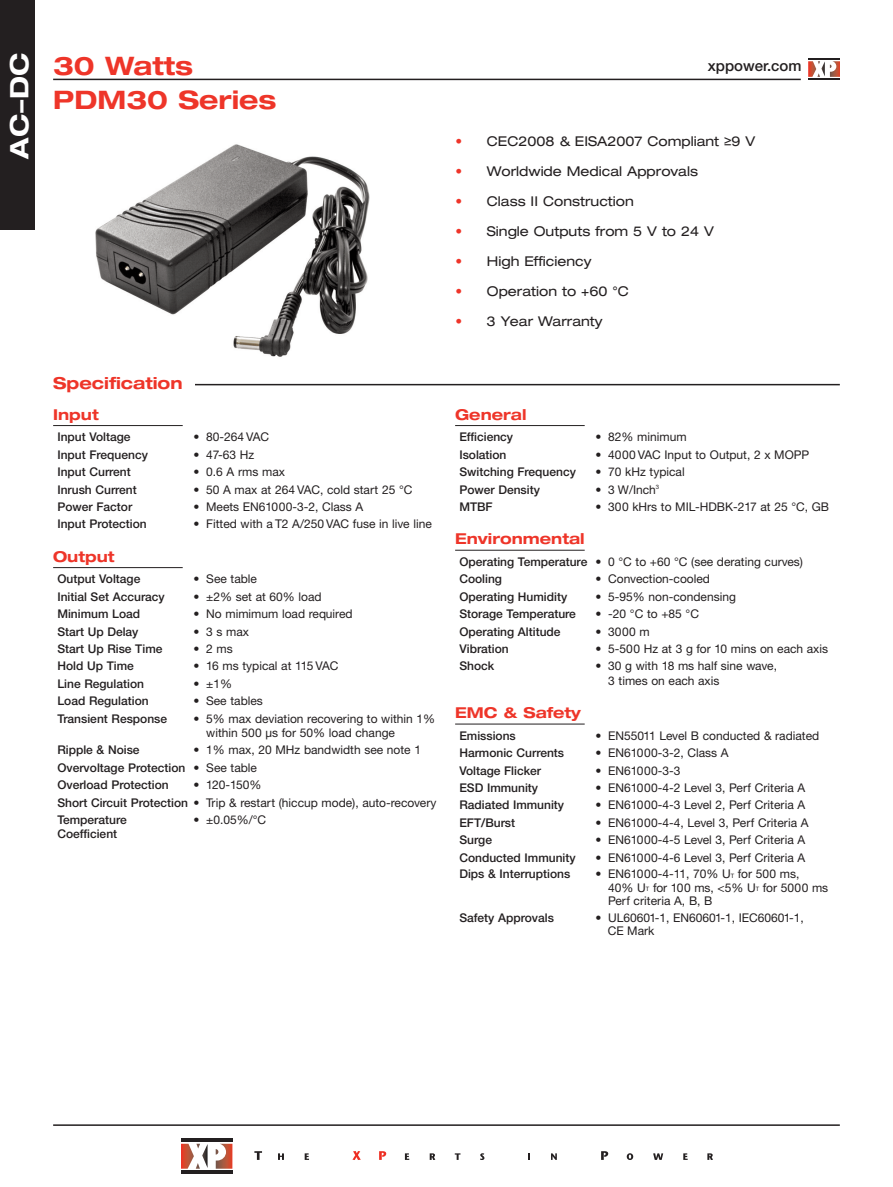
<style>
.page{position:relative;width:893px;height:1187px;background:#fff}
.page>*{position:absolute;margin:0;border:0;box-sizing:border-box;transform-origin:0 0}
.t1{font:700 expanded 25.5px "Helvetica Neue LT";color:#ee3529}
.t2{font:700 expanded 25.5px "Helvetica Neue LT";color:#fff}
.t3{font:700 expanded 16.5px "Helvetica Neue LT";color:#ee3529}
.t4{font:700 expanded 15px "Helvetica Neue LT";color:#ee3529}
.t5{font:500 15px "Helvetica Neue LT";color:#231f20}
.t6{font:expanded 13.5px "Helvetica Neue LT";color:#231f20}
.t7{font:12px/13.5px "Helvetica Neue CE";color:#231f20}
.t8{font:500 12px/17.4px "Helvetica Neue LT";color:#231f20}
.s1{font-family:"Helvetica Neue CE";font-weight:400}
.s2{font-family:"Helvetica Neue LT";font-weight:500}
.s3{color:#ee3529}
.s4{font-family:"Arial";font-stretch:normal}
.s5{font-size:6px}
</style>
<div class="page">
<hr style="left:53px;top:1124px;width:787px;height:1px;background:#231f20">
<svg style="left:254px;top:1151px;width:8px;height:8px"></svg>
<svg style="left:278px;top:1153px;width:6px;height:6px"></svg>
<svg style="left:305px;top:1153px;width:4px;height:6px"></svg>
<svg style="left:353px;top:1151px;width:8px;height:8px"></svg>
<svg style="left:379px;top:1151px;width:7px;height:8px"></svg>
<svg style="left:405px;top:1153px;width:4px;height:6px"></svg>
<svg style="left:430px;top:1153px;width:5px;height:6px"></svg>
<svg style="left:455px;top:1153px;width:5px;height:6px"></svg>
<svg style="left:480px;top:1153px;width:4px;height:6px"></svg>
<svg style="left:528px;top:1153px;width:2px;height:6px"></svg>
<svg style="left:551px;top:1153px;width:6px;height:6px"></svg>
<svg style="left:601px;top:1151px;width:7px;height:8px"></svg>
<svg style="left:627px;top:1153px;width:6px;height:6px"></svg>
<svg style="left:653px;top:1153px;width:10px;height:6px"></svg>
<svg style="left:683px;top:1153px;width:5px;height:6px"></svg>
<svg style="left:707px;top:1153px;width:6px;height:6px"></svg>
<hr style="left:181px;top:1138px;width:51px;height:3px;background:#231f20">
<svg style="left:181px;top:1143px;width:27px;height:25px"></svg>
<svg style="left:216px;top:1143px;width:16px;height:25px"></svg>
<hr style="left:181px;top:1170px;width:51px;height:3px;background:#231f20">
<div style="left:0;top:0;width:34px;height:230px;background:#231f20"></div>
<hr style="left:61px;top:384px;width:779px;height:1px;background:#231f20">
<img style="left:95px;top:144px;width:275px;height:213px">
<div style="left:53px;top:371px;width:142px;height:24px;background:#fff"></div>
<hr style="left:53px;top:79px;width:748px;height:1px;background:#231f20">
<hr style="left:53px;top:425px;width:130px;height:1px;background:#231f20">
<hr style="left:53px;top:567px;width:130px;height:1px;background:#231f20">
<hr style="left:808px;top:58px;width:32px;height:2px;background:#231f20">
<svg style="left:808px;top:61px;width:32px;height:16px"></svg>
<hr style="left:808px;top:78px;width:32px;height:2px;background:#231f20">
<hr style="left:455px;top:425px;width:130px;height:1px;background:#231f20">
<hr style="left:455px;top:550px;width:130px;height:1px;background:#231f20">
<hr style="left:455px;top:723px;width:130px;height:1px;background:#231f20">
<h1 class="t2" style="left:3px;top:159px;width:107px;rotate:-90deg">AC-DC</h1>
<h1 class="t1" style="left:53px;top:50px;width:141px">30 Watts</h1>
<h1 class="t1" style="left:53px;top:83px;width:225px">PDM30 Series</h1>
<h2 class="t3" style="left:53px;top:373px;width:131px">Specification</h2>
<p class="t4" style="left:53px;top:405px;width:47px">Input</p>
<p class="t8" style="left:57px;top:428px;width:75px">Input Voltage</p>
<p class="t7" style="left:193px;top:430px;width:77px">• 80-264 VAC</p>
<p class="t8" style="left:57px;top:445px;width:92px">Input Frequency</p>
<p class="t7" style="left:193px;top:448px;width:62px">• 47-63 Hz</p>
<p class="t8" style="left:57px;top:463px;width:75px">Input Current</p>
<p class="t7" style="left:193px;top:465px;width:93px">• 0.6 A rms max</p>
<p class="t8" style="left:57px;top:480px;width:81px">Inrush Current</p>
<p class="t7" style="left:193px;top:482px;width:220px">• 50 A max at 264 VAC, cold start 25 °C</p>
<p class="t8" style="left:57px;top:498px;width:76px">Power Factor</p>
<p class="t7" style="left:193px;top:500px;width:171px">• Meets EN61000-3-2, Class A</p>
<p class="t8" style="left:57px;top:515px;width:91px">Input Protection</p>
<p class="t7" style="left:193px;top:517px;width:240px">• Fitted with a T2 A/250 VAC fuse in live line</p>
<p class="t4" style="left:53px;top:547px;width:63px">Output</p>
<p class="t8" style="left:57px;top:570px;width:85px">Output Voltage</p>
<p class="t7" style="left:193px;top:572px;width:65px">• See table</p>
<p class="t8" style="left:57px;top:587px;width:109px">Initial Set Accuracy</p>
<p class="t7" style="left:193px;top:590px;width:130px">• ±2% set at 60% load</p>
<p class="t8" style="left:57px;top:605px;width:84px">Minimum Load</p>
<p class="t7" style="left:193px;top:607px;width:161px">• No mimimum load required</p>
<p class="t8" style="left:57px;top:622px;width:83px">Start Up Delay</p>
<p class="t7" style="left:193px;top:624px;width:57px">• 3smax</p>
<p class="t8" style="left:57px;top:640px;width:107px">Start Up Rise Time</p>
<p class="t7" style="left:193px;top:642px;width:41px">• 2ms</p>
<p class="t8" style="left:57px;top:657px;width:78px">Hold Up Time</p>
<p class="t7" style="left:193px;top:659px;width:146px">• 16 ms typical at 115 VAC</p>
<p class="t8" style="left:57px;top:674px;width:88px">Line Regulation</p>
<p class="t7" style="left:193px;top:676px;width:40px">• ±1%</p>
<p class="t8" style="left:57px;top:692px;width:93px">Load Regulation</p>
<p class="t7" style="left:193px;top:694px;width:71px">• See tables</p>
<p class="t8" style="left:57px;top:709px;width:111px">Transient Response</p>
<p class="t7" style="left:206px;top:711px;width:230px;line-height:14.4px;text-indent:-13px">• 5% max deviation recovering to within 1% within 500 µs for 50% load change</p>
<p class="t8" style="left:57px;top:741px;width:84px">Ripple &amp; Noise</p>
<p class="t7" style="left:193px;top:743px;width:229px">• 1% max, 20 MHz bandwidth see note 1</p>
<p class="t8" style="left:57px;top:758px;width:201px">Overvoltage Protection <span class="s1">• See table<br></span>Overload Protection</p>
<p class="t7" style="left:57px;top:776px;width:380px;line-height:17.4px;text-indent:136px">• 120-150%<br><span class="s2">Short Circuit Protection</span> • Trip &amp; restart (hiccup mode), auto-recovery</p>
<p class="t8" style="left:57px;top:810px;width:71px">Temperature</p>
<p class="t7" style="left:193px;top:813px;width:74px">• ±0.05%/°C</p>
<p class="t8" style="left:57px;top:825px;width:61px">Coefficient</p>
<p class="t5" style="left:708px;top:57px;width:95px">xppower.com</p>
<p class="t6" style="left:456px;top:133px;width:301px"><span class="s3">•</span> CEC2008 &amp; EISA2007 Compliant <span class="s4">≥</span>9 V</p>
<p class="t6" style="left:456px;top:163px;width:244px"><span class="s3">•</span> Worldwide Medical Approvals</p>
<p class="t6" style="left:456px;top:193px;width:180px"><span class="s3">•</span> Class II Construction</p>
<p class="t6" style="left:456px;top:223px;width:260px"><span class="s3">•</span> Single Outputs from 5 V to 24 V</p>
<p class="t6" style="left:456px;top:253px;width:137px"><span class="s3">•</span> High Efficiency</p>
<p class="t6" style="left:456px;top:283px;width:175px"><span class="s3">•</span> Operation to +60 °C</p>
<p class="t6" style="left:456px;top:313px;width:148px"><span class="s3">•</span> 3 Year Warranty</p>
<p class="t4" style="left:455px;top:405px;width:73px">General</p>
<p class="t8" style="left:459px;top:428px;width:55px">Efficiency</p>
<p class="t7" style="left:595px;top:430px;width:93px">• 82% minimum</p>
<p class="t8" style="left:459px;top:445px;width:49px">Isolation</p>
<p class="t7" style="left:595px;top:448px;width:215px">• 4000 VAC Input to Output, 2 x MOPP</p>
<p class="t8" style="left:459px;top:463px;width:118px">Switching Frequency</p>
<p class="t7" style="left:595px;top:465px;width:91px">• 70 kHz typical</p>
<p class="t8" style="left:459px;top:480px;width:82px">Power Density</p>
<p class="t7" style="left:595px;top:482px;width:65px">• 3 W/Inch<sup>3</sup></p>
<p class="t8" style="left:459px;top:498px;width:35px">MTBF</p>
<p class="t7" style="left:595px;top:500px;width:235px">• 300 kHrs to MIL-HDBK-217 at 25 °C, GB</p>
<p class="t4" style="left:455px;top:529px;width:131px">Environmental</p>
<p class="t7" style="left:459px;top:555px;width:345px"><span class="s2">Operating Temperature</span> • 0 °C to +60 °C (see derating curves)</p>
<p class="t8" style="left:459px;top:570px;width:44px">Cooling</p>
<p class="t7" style="left:595px;top:572px;width:116px">• Convection-cooled</p>
<p class="t8" style="left:459px;top:587px;width:109px">Operating Humidity</p>
<p class="t7" style="left:595px;top:590px;width:142px">• 5-95% non-condensing</p>
<p class="t8" style="left:459px;top:605px;width:118px">Storage Temperature</p>
<p class="t7" style="left:595px;top:607px;width:105px">• -20 °C to +85 °C</p>
<p class="t8" style="left:459px;top:622px;width:103px">Operating Altitude</p>
<p class="t7" style="left:595px;top:624px;width:56px">• 3000 m</p>
<p class="t8" style="left:459px;top:640px;width:51px">Vibration</p>
<p class="t7" style="left:595px;top:642px;width:234px">• 5-500 Hz at 3 g for 10 mins on each axis</p>
<p class="t8" style="left:459px;top:657px;width:36px">Shock</p>
<p class="t7" style="left:608px;top:659px;width:170px;line-height:14.4px;text-indent:-13px">• 30 g with 18 ms half sine wave,<br>3 times on each axis</p>
<p class="t4" style="left:455px;top:703px;width:127px">EMC &amp; Safety</p>
<p class="t8" style="left:459px;top:726px;width:58px">Emissions</p>
<p class="t7" style="left:595px;top:729px;width:225px">• EN55011 Level B conducted &amp; radiated</p>
<p class="t8" style="left:459px;top:744px;width:106px">Harmonic Currents</p>
<p class="t7" style="left:595px;top:746px;width:135px">• EN61000-3-2, Class A</p>
<p class="t8" style="left:459px;top:761px;width:83px">Voltage Flicker</p>
<p class="t7" style="left:595px;top:763px;width:87px">• EN61000-3-3</p>
<p class="t8" style="left:459px;top:779px;width:80px">ESD Immunity</p>
<p class="t7" style="left:595px;top:781px;width:211px">• EN61000-4-2 Level 3, Perf Criteria A</p>
<p class="t8" style="left:459px;top:796px;width:106px">Radiated Immunity</p>
<p class="t7" style="left:595px;top:798px;width:211px">• EN61000-4-3 Level 2, Perf Criteria A</p>
<p class="t8" style="left:459px;top:813px;width:57px">EFT/Burst</p>
<p class="t7" style="left:595px;top:815px;width:215px">• EN61000-4-4, Level 3, Perf Criteria A</p>
<p class="t8" style="left:459px;top:831px;width:34px">Surge</p>
<p class="t7" style="left:595px;top:833px;width:211px">• EN61000-4-5 Level 3, Perf Criteria A</p>
<p class="t8" style="left:459px;top:848px;width:118px">Conducted Immunity</p>
<p class="t7" style="left:595px;top:850px;width:211px">• EN61000-4-6 Level 3, Perf Criteria A</p>
<p class="t8" style="left:459px;top:865px;width:112px">Dips &amp; Interruptions</p>
<p class="t7" style="left:608px;top:867px;width:222px;text-indent:-13px">• EN61000-4-11, 70% U<span class="s5">T</span> for 500 ms,<br>40% U<span class="s5">T</span> for 100 ms, &lt;5% U<span class="s5">T</span> for 5000 ms<br>Perf criteria A, B, B</p>
<p class="t8" style="left:459px;top:908px;width:96px">Safety Approvals</p>
<p class="t7" style="left:608px;top:910px;width:197px;text-indent:-12px">• UL60601-1, EN60601-1, IEC60601-1,<br>CE Mark</p>
</div>
